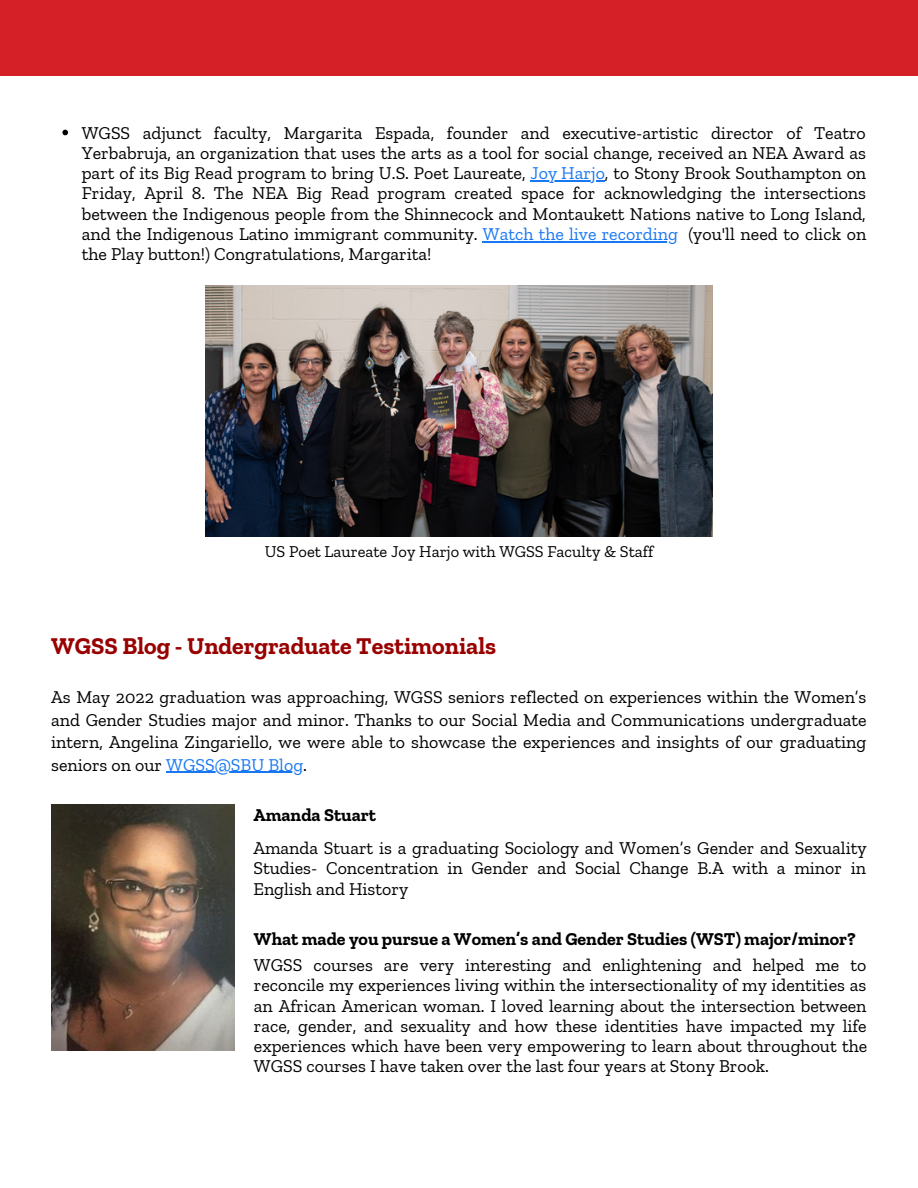
<style>
.page{position:relative;width:918px;height:1188px;background:#fff}
.page>*{position:absolute;margin:0;border:0;box-sizing:border-box;transform-origin:0 0}
.t1{font:700 24px "Zilla Slab";color:#900}
.t2{font:18px/20.2px "Zilla Slab";color:#000;text-align:justify}
.t3{font:700 18px "Zilla Slab";color:#000}
.t4{font:16.5px "Zilla Slab";color:#000}
.s1{color:#1877f2}
</style>
<div class="page">
<hr style="left:531px;top:180px;width:74px;height:1px;background:#1877f2">
<hr style="left:166px;top:772px;width:137px;height:1px;background:#1877f2">
<div style="left:0;top:0;width:918px;height:75px;background:#d52027"></div>
<hr style="left:483px;top:241px;width:195px;height:1px;background:#1877f2">
<svg style="left:62px;top:130px;width:6px;height:5px"></svg>
<img style="left:205px;top:285px;width:508px;height:251px">
<img style="left:51px;top:805px;width:184px;height:245px">
<p class="t2" style="left:82px;top:122px;width:786px">WGSS adjunct faculty, Margarita Espada, founder and executive-artistic director of Teatro Yerbabruja, an organization that uses the arts as a tool for social change, received an NEA Award as part of its Big Read program to bring U.S. Poet Laureate, <span class="s1">Joy Harjo</span>, to Stony Brook Southampton on Friday, April 8. The NEA Big Read program created space for acknowledging the intersections between the Indigenous people from the Shinnecock and Montaukett Nations native to Long Island, and the Indigenous Latino immigrant community. <span class="s1">Watch the live recording</span> (you'll need to click on the Play button!) Congratulations, Margarita!</p>
<p class="t4" style="left:265px;top:541px;width:390px">US Poet Laureate Joy Harjo with WGSS Faculty &amp; Staff</p>
<h3 class="t1" style="left:51px;top:631px;width:447px">WGSS Blog - Undergraduate Testimonials</h3>
<p class="t2" style="left:51px;top:686px;width:817px;line-height:22.5px">As May 2022 graduation was approaching, WGSS seniors reflected on experiences within the Women’s and Gender Studies major and minor. Thanks to our Social Media and Communications undergraduate intern, Angelina Zingariello, we were able to showcase the experiences and insights of our graduating seniors on our <span class="s1">WGSS@SBU Blog</span>.</p>
<h4 class="t3" style="left:253px;top:804px;width:124px">Amanda Stuart</h4>
<p class="t2" style="left:253px;top:838px;width:615px">Amanda Stuart is a graduating Sociology and Women’s Gender and Sexuality Studies- Concentration in Gender and Social Change B.A with a minor in English and History</p>
<h4 class="t3" style="left:254px;top:928px;width:603px">What made you pursue a Women’s and Gender Studies (WST) major/minor?</h4>
<p class="t2" style="left:254px;top:955px;width:615px">WGSS courses are very interesting and enlightening and helped me to reconcile my experiences living within the intersectionality of my identities as an African American woman. I loved learning about the intersection between race, gender, and sexuality and how these identities have impacted my life experiences which have been very empowering to learn about throughout the WGSS courses I have taken over the last four years at Stony Brook.</p>
</div>
